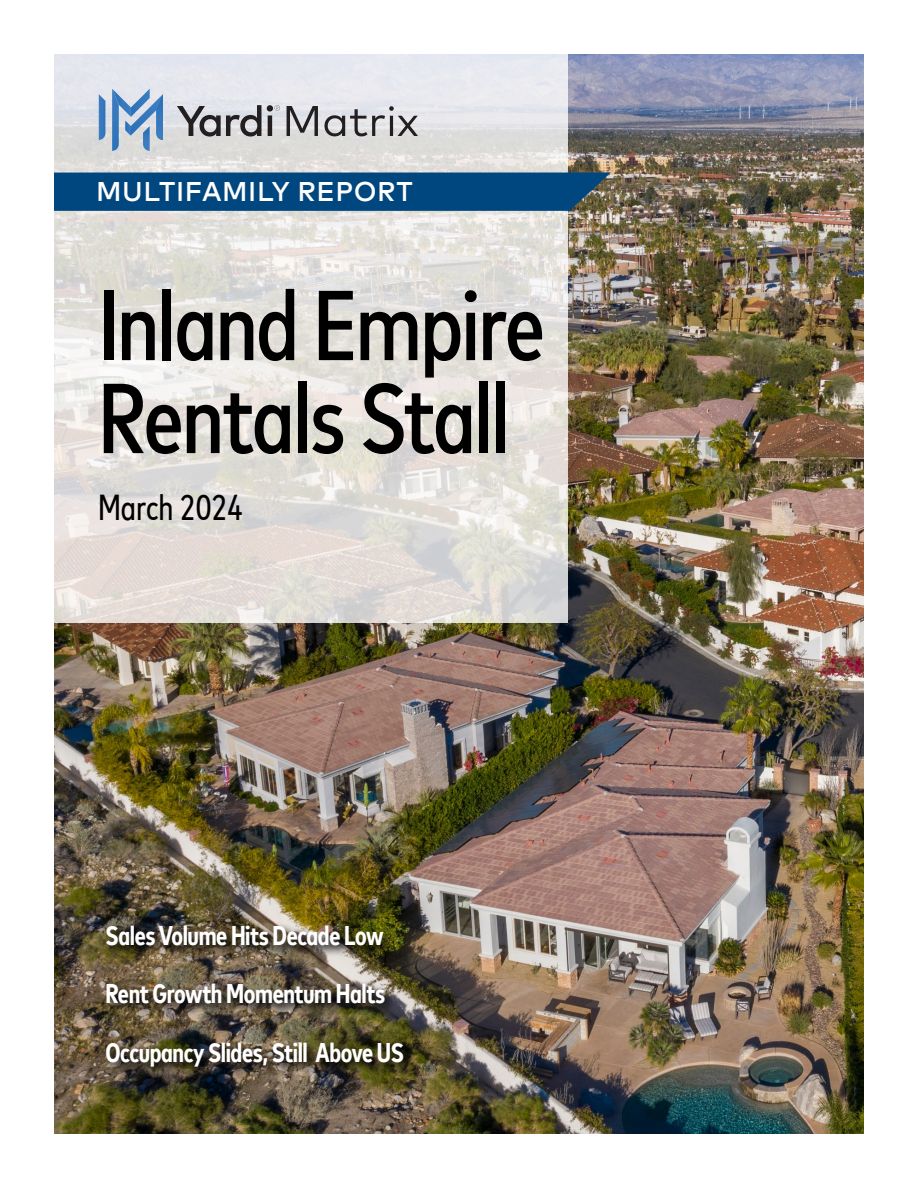
<style>
.page{position:relative;width:918px;height:1188px;background:#fff}
.page>*{position:absolute;margin:0;border:0;box-sizing:border-box;transform-origin:0 0}
.t1{font:500 condensed 99px/93px "Mark Offc Pro";letter-spacing:-.02em;color:#000}
.t2{font:condensed 36px "Mark Offc Pro";color:#000}
.t3{font:700 condensed 27px/58.5px "Mark Offc Pro";letter-spacing:-.015em;color:#fff}
.t4{font:500 27px "Mark Offc Pro";letter-spacing:.02em;color:#fff}
</style>
<div class="page">
<img style="left:54px;top:54px;width:810px;height:1080px">
<svg style="left:54px;top:54px;width:513px;height:569px;background:#e3e0dd"></svg>
<div style="left:54px;top:173px;width:557px;height:38px;background:#00467f"></div>
<img style="left:103px;top:923px;width:313px;height:156px">
<svg style="left:177px;top:105px;width:84px;height:32px;background:#9d9da0"></svg>
<svg style="left:267px;top:105px;width:13px;height:31px"></svg>
<svg style="left:287px;top:106px;width:31px;height:30px"></svg>
<svg style="left:324px;top:106px;width:94px;height:30px;background:#b5b5b8"></svg>
<svg style="left:99px;top:94px;width:6px;height:46px"></svg>
<svg style="left:112px;top:89px;width:51px;height:62px;background:#95b2d2"></svg>
<p class="t4" style="left:96px;top:171px;width:318px">MULTIFAMILY REPORT</p>
<h1 class="t1" style="left:98px;top:271px;width:448px">Inland Empire<br>Rentals Stall</h1>
<h2 class="t2" style="left:98px;top:481px;width:146px">March 2024</h2>
<p class="t3" style="left:105px;top:904px;width:300px">Sales Volume Hits Decade Low<br>Rent Growth Momentum Halts<br>Occupancy Slides, Still Above US</p>
</div>
